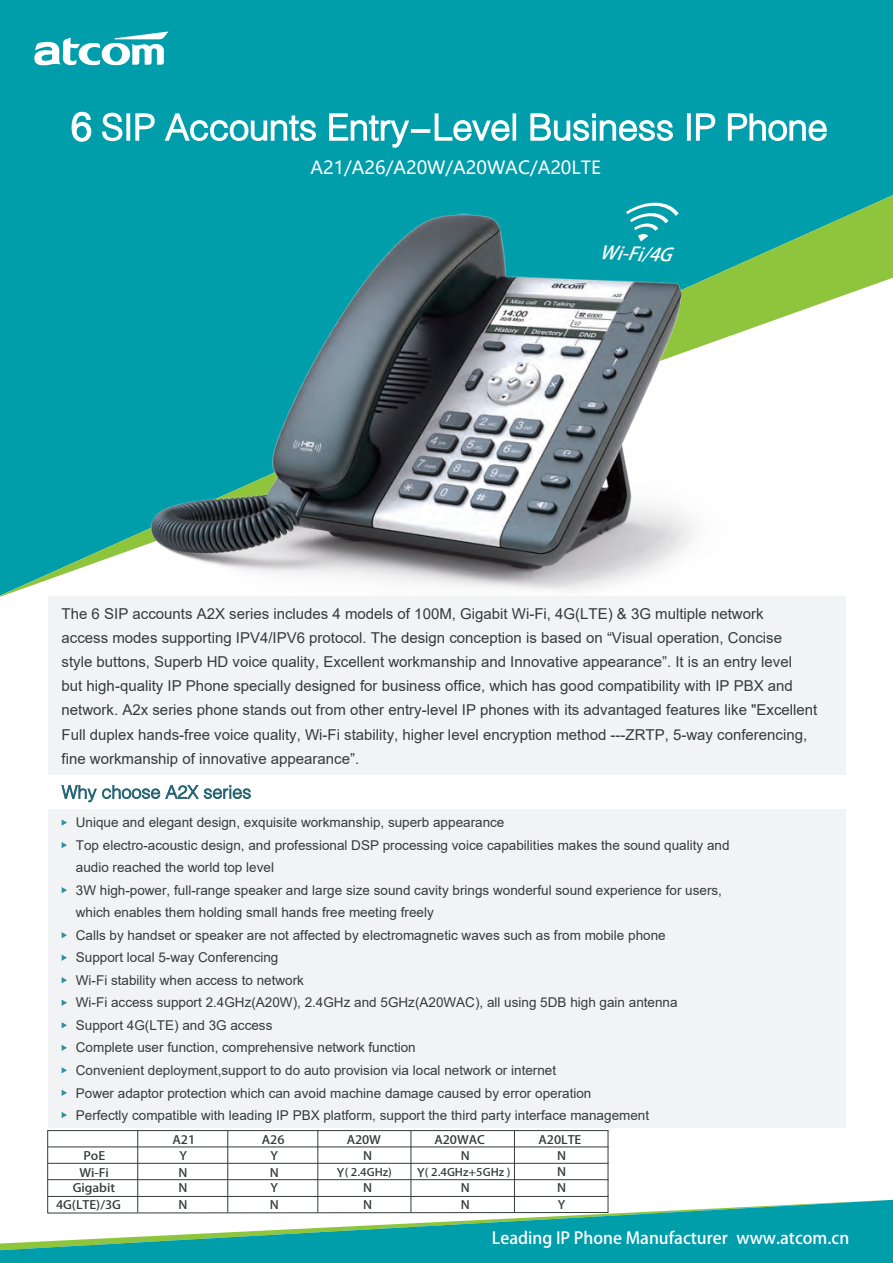
<style>
.page{position:relative;width:893px;height:1263px;background:#fff}
.page>*{position:absolute;margin:0;border:0;box-sizing:border-box;transform-origin:0 0}
.t1{font:italic 900 18.15px "Arial";color:#fff}
.t2{font:18px "Microsoft Ya Hei";color:#fff}
.t3{font:16.5px "J Zong Deng Xian";color:#fff}
.t4{font:15px/24px "Arial";color:#353b3a}
.t5{font:13.5px/22.5px "Arial";color:#353b3a}
.t6{font:11.55px "J Zong Deng Xian";color:#353b3a;scale:1.1 1}
.t7{font:11.55px/15.8px "Adobe Heiti Std";color:#353b3a;text-align:center;scale:1.1 1}
.t8{font:10.5px "J Zong Deng Xian";color:#353b3a;scale:1.1 1}
.s1{font-size:11.55px}
</style>
<div class="page">
<div style="left:0;top:0;width:893px;height:195px;background:#009dab"></div>
<svg style="left:0;top:195px;width:893px;height:402px"></svg>
<img style="left:96px;top:135px;width:682px;height:462px">
<svg style="left:34px;top:31px;width:135px;height:39px"></svg>
<svg style="left:626px;top:202px;width:53px;height:39px;background:#33b0bb"></svg>
<div style="left:48px;top:597px;width:797px;height:531px;background:#f2f3f4"></div>
<div style="left:48px;top:775px;width:797px;height:33px;background:#fff"></div>
<svg style="left:0;top:1199px;width:893px;height:64px;fill:#009dab"></svg>
<svg style="left:61px;top:784px;width:190px;height:19px"></svg>
<svg style="left:101px;top:112px;width:22px;height:30px"></svg>
<svg style="left:126px;top:113px;width:4px;height:28px"></svg>
<svg style="left:135px;top:113px;width:20px;height:28px"></svg>
<svg style="left:164px;top:112px;width:153px;height:30px"></svg>
<svg style="left:328px;top:113px;width:82px;height:36px"></svg>
<svg style="left:411px;top:129px;width:19px;height:4px"></svg>
<svg style="left:434px;top:113px;width:77px;height:29px"></svg>
<svg style="left:512px;top:113px;width:4px;height:28px"></svg>
<svg style="left:530px;top:113px;width:144px;height:29px"></svg>
<svg style="left:687px;top:113px;width:4px;height:28px"></svg>
<svg style="left:695px;top:113px;width:21px;height:28px"></svg>
<svg style="left:727px;top:113px;width:101px;height:29px"></svg>
<svg style="left:62px;top:1090px;width:5px;height:6px"></svg>
<svg style="left:62px;top:1112px;width:5px;height:6px"></svg>
<svg style="left:62px;top:1067px;width:5px;height:6px"></svg>
<svg style="left:62px;top:1045px;width:5px;height:6px"></svg>
<svg style="left:62px;top:1022px;width:5px;height:6px"></svg>
<svg style="left:62px;top:1000px;width:5px;height:6px"></svg>
<svg style="left:62px;top:977px;width:5px;height:6px"></svg>
<svg style="left:62px;top:955px;width:5px;height:6px"></svg>
<svg style="left:62px;top:932px;width:5px;height:6px"></svg>
<svg style="left:62px;top:887px;width:5px;height:6px"></svg>
<svg style="left:62px;top:842px;width:5px;height:6px"></svg>
<svg style="left:62px;top:819px;width:5px;height:7px"></svg>
<svg style="left:47px;top:1130px;width:562px;height:84px"></svg>
<hr style="left:137px;top:1130px;width:1px;height:82px;background:#353b3a">
<hr style="left:227px;top:1130px;width:1px;height:82px;background:#353b3a">
<hr style="left:317px;top:1130px;width:1px;height:82px;background:#353b3a">
<hr style="left:411px;top:1130px;width:1px;height:82px;background:#353b3a">
<hr style="left:514px;top:1130px;width:1px;height:82px;background:#353b3a">
<hr style="left:48px;top:1130px;width:561px;height:1px;background:#353b3a">
<hr style="left:48px;top:1146px;width:561px;height:1px;background:#353b3a">
<hr style="left:48px;top:1163px;width:561px;height:1px;background:#353b3a">
<hr style="left:48px;top:1179px;width:561px;height:1px;background:#353b3a">
<hr style="left:48px;top:1196px;width:561px;height:1px;background:#353b3a">
<svg style="left:71px;top:112px;width:21px;height:30px"></svg>
<h2 class="t2" style="left:310px;top:155px;width:292px">A21/A26/A20W/A20WAC/A20LTE</h2>
<h1 class="t1" style="left:600px;top:242px;width:73px;rotate:2deg">Wi-Fi/4G</h1>
<p class="t4" style="left:62px;top:602px;width:757px">The 6 SIP accounts A2X series includes 4 models of 100M, Gigabit Wi-Fi, 4G(LTE) &amp; 3G multiple network<br>access modes supporting IPV4/IPV6 protocol. The design conception is based on “Visual operation, Concise<br>style buttons, Superb HD voice quality, Excellent workmanship and Innovative appearance”. It is an entry level<br>but high-quality IP Phone specially designed for business office, which has good compatibility with IP PBX and network. A2x series phone stands out from other entry-level IP phones with its advantaged features like "Excellent Full duplex hands-free voice quality, Wi-Fi stability, higher level encryption method ---ZRTP, 5-way conferencing, fine workmanship of innovative appearance”.</p>
<p class="t5" style="left:76px;top:811px;width:655px">Unique and elegant design, exquisite workmanship, superb appearance<br>Top electro-acoustic design, and professional DSP processing voice capabilities makes the sound quality and audio reached the world top level<br>3W high-power, full-range speaker and large size sound cavity brings wonderful sound experience for users, which enables them holding small hands free meeting freely<br>Calls by handset or speaker are not affected by electromagnetic waves such as from mobile phone<br>Support local 5-way Conferencing</p>
<p class="t5" style="left:76px;top:969px;width:603px">Wi-Fi stability when access to network<br>Wi-Fi access support 2.4GHz(A20W), 2.4GHz and 5GHz(A20WAC), all using 5DB high gain antenna</p>
<p class="t5" style="left:76px;top:1036px;width:575px">Complete user function, comprehensive network function<br>Convenient deployment,support to do auto provision via local network or internet<br>Power adaptor protection which can avoid machine damage caused by error operation<br>Perfectly compatible with leading IP PBX platform, support the third party interface management</p>
<p class="t6" style="left:173px;top:1133px;width:22px">A21</p>
<p class="t6" style="left:262px;top:1133px;width:22px">A26</p>
<p class="t6" style="left:347px;top:1133px;width:33px">A20W</p>
<p class="t6" style="left:434px;top:1133px;width:48px">A20WAC</p>
<p class="t6" style="left:538px;top:1133px;width:41px">A20LTE</p>
<p class="t7" style="left:83px;top:1148px;width:21px">PoE</p>
<p class="t6" style="left:363px;top:1148px;width:10px">N</p>
<p class="t6" style="left:461px;top:1148px;width:10px">N</p>
<p class="t6" style="left:557px;top:1181px;width:10px">N</p>
<p class="t5" style="left:76px;top:1013px;width:198px">Support 4G(LTE) and 3G access</p>
<p class="t6" style="left:180px;top:1148px;width:8px">Y</p>
<p class="t6" style="left:271px;top:1148px;width:8px">Y</p>
<p class="t6" style="left:557px;top:1148px;width:10px">N</p>
<p class="t6" style="left:557px;top:1165px;width:10px">N</p>
<p class="t7" style="left:73px;top:1165px;width:40px">Wi-Fi<br>Gigabit</p>
<p class="t6" style="left:178px;top:1166px;width:10px">N</p>
<p class="t6" style="left:270px;top:1166px;width:10px">N</p>
<p class="t8" style="left:337px;top:1166px;width:52px"><span class="s1">Y</span>( 2.4GHz)</p>
<p class="t8" style="left:417px;top:1166px;width:86px"><span class="s1">Y</span>( 2.4GHz+5GHz )</p>
<p class="t7" style="left:56px;top:1197px;width:61px">4G(LTE)/3G</p>
<p class="t6" style="left:178px;top:1181px;width:10px">N</p>
<p class="t6" style="left:363px;top:1181px;width:10px">N</p>
<p class="t6" style="left:178px;top:1198px;width:10px">N</p>
<p class="t6" style="left:270px;top:1198px;width:10px">N</p>
<p class="t6" style="left:363px;top:1198px;width:10px">N</p>
<p class="t6" style="left:461px;top:1198px;width:10px">N</p>
<p class="t6" style="left:271px;top:1181px;width:8px">Y</p>
<p class="t6" style="left:461px;top:1181px;width:10px">N</p>
<p class="t6" style="left:558px;top:1198px;width:8px">Y</p>
<p class="t3" style="left:492px;top:1228px;width:359px">Leading IP Phone Manufacturer www.atcom.cn</p>
</div>
